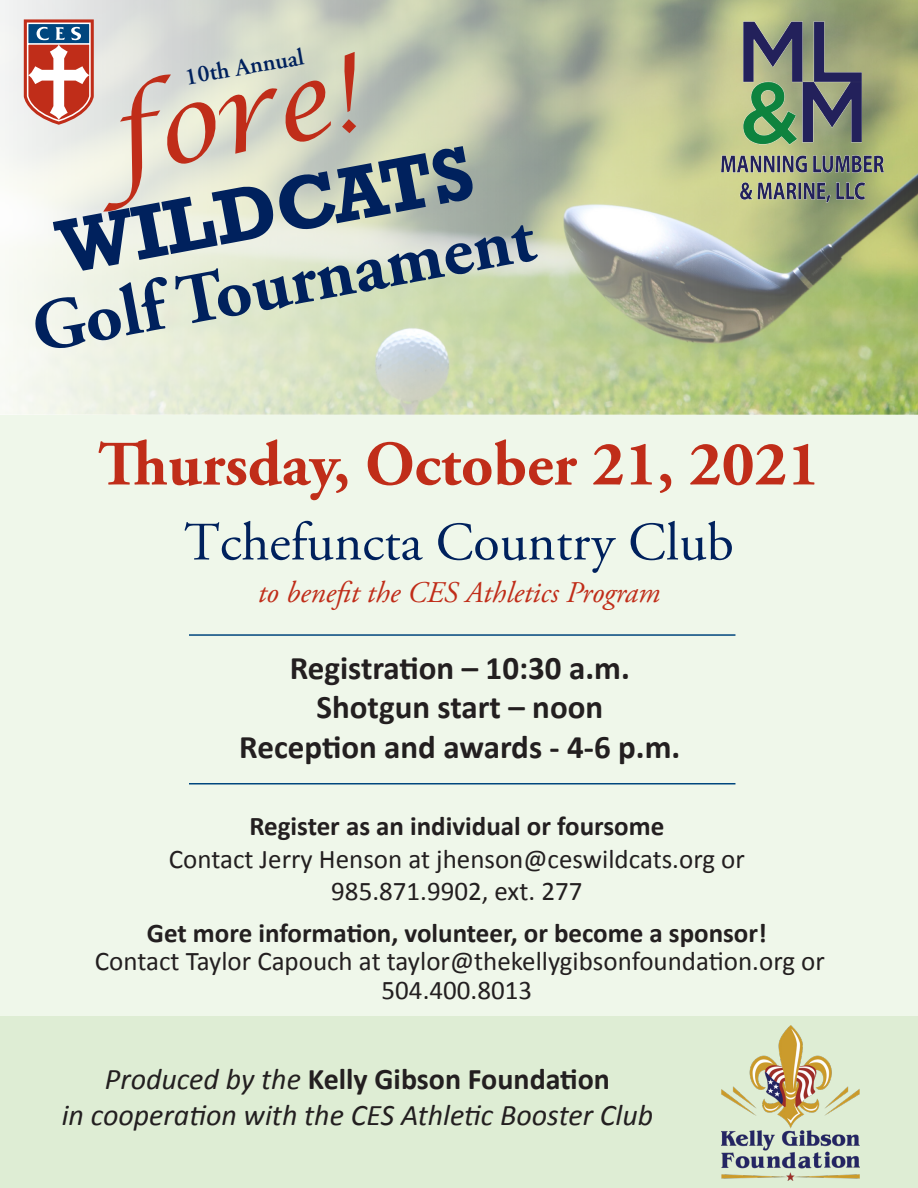
<style>
.page{position:relative;width:918px;height:1188px;background:#fff}
.page>*{position:absolute;margin:0;border:0;box-sizing:border-box;transform-origin:0 0}
.t1{font:italic 105px "Lucida Calligraphy";color:#c02d19}
.t2{font:700 72px "Adobe Garamond Pro";color:#00215d}
.t3{font:700 72px "Rockwell";color:#00215d}
.t4{font:700 63px "Adobe Garamond Pro";color:#c02d19}
.t5{font:54px "Adobe Garamond Pro";color:#00215d}
.t6{font:700 33px "Calibri";color:#231f20}
.t7{font:italic 30px/36px "Calibri";color:#231f20;text-align:center}
.t8{font:italic 30px "Adobe Garamond Pro";color:#c02d19}
.t9{font:27px/32.4px "Calibri";color:#231f20;text-align:center}
.t10{font:700 27px "Calibri";color:#231f20}
.t11{font:600 24px "Adobe Garamond Pro";color:#00215d}
.s1{font-weight:700}
.s2{font-weight:700;font-style:normal}
</style>
<div class="page">
<div style="left:0;top:1016px;width:918px;height:172px;background:#deedd4"></div>
<div style="left:0;top:415px;width:918px;height:601px;background:#eff7ea"></div>
<img style="left:0;top:0;width:918px;height:415px">
<svg style="left:24px;top:19px;width:70px;height:106px"></svg>
<img style="left:721px;top:1026px;width:139px;height:154px">
<hr style="left:189px;top:634px;width:546px;height:2px;background:#00467e">
<hr style="left:189px;top:783px;width:546px;height:1px;background:#00467e">
<img style="left:690px;top:11px;width:218px;height:196px">
<p class="t11" style="left:183px;top:63px;width:121px;rotate:-10deg">10th Annual</p>
<p class="t1" style="left:100px;top:77px;width:248px;rotate:-11deg">fore!</p>
<p class="t3" style="left:49px;top:204px;width:424px;rotate:-11deg">WILDCATS</p>
<p class="t2" style="left:25px;top:290px;width:510px;rotate:-11deg">Golf Tournament</p>
<p class="t4" style="left:98px;top:428px;width:724px">Thursday, October 21, 2021</p>
<p class="t5" style="left:184px;top:510px;width:551px">Tchefuncta Country Club</p>
<p class="t8" style="left:258px;top:575px;width:404px">to benefit the CES Athletics Program</p>
<p class="t6" style="left:290px;top:647px;width:342px">Registration – 10:30 a.m.</p>
<p class="t6" style="left:317px;top:686px;width:288px">Shotgun start – noon</p>
<p class="t6" style="left:239px;top:726px;width:443px">Reception and awards - 4-6 p.m.</p>
<p class="t9" style="left:169px;top:810px;width:578px"><span class="s1">Register as an individual or foursome<br></span>Contact Jerry Henson at jhenson@ceswildcats.org or<br>985.871.9902, ext. 277</p>
<p class="t10" style="left:147px;top:916px;width:622px">Get more information, volunteer, or become a sponsor!</p>
<p class="t9" style="left:95px;top:947px;width:732px;line-height:28.5px">Contact Taylor Capouch at taylor@thekellygibsonfoundation.org or<br>504.400.8013</p>
<p class="t7" style="left:62px;top:1060px;width:593px">Produced by the <span class="s2">Kelly Gibson Foundation<br></span>in cooperation with the CES Athletic Booster Club</p>
</div>
